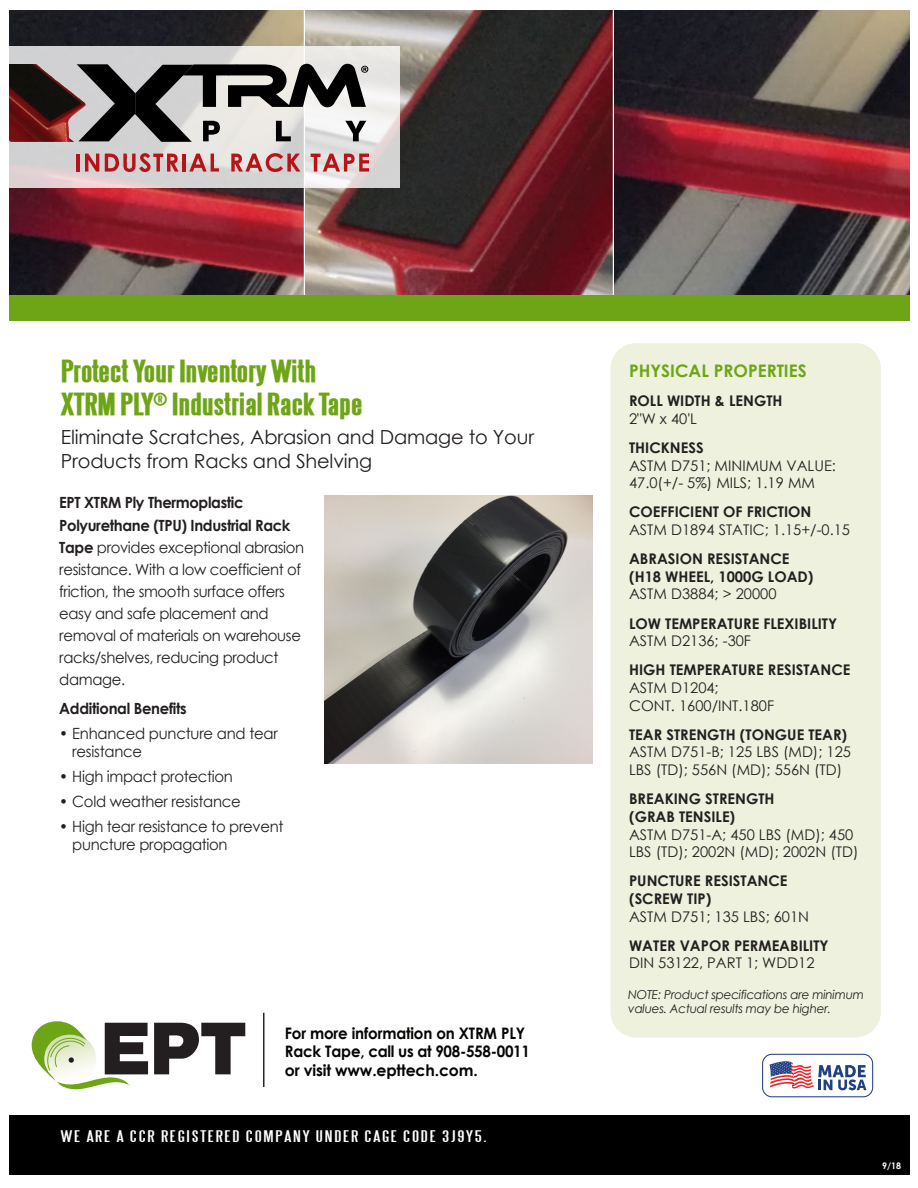
<style>
.page{position:relative;width:918px;height:1188px;background:#fff}
.page>*{position:absolute;margin:0;border:0;box-sizing:border-box;transform-origin:0 0}
.t1{font:700 27.45px/32.4px "Steelfish";letter-spacing:-.01em;color:#6ea516;scale:1.45 1}
.t2{font:19.35px/24.3px "Century Gothic";letter-spacing:-.01em;color:#231f20}
.t3{font:700 17.25px "Century Gothic";color:#6ea516}
.t4{font:700 15.9px/18.8px "Century Gothic";letter-spacing:-.01em;color:#050504;scale:.95 1}
.t5{font:15.45px/22px "Century Gothic";letter-spacing:-.025em;color:#231f20;scale:.96 1}
.t6{font:700 15.45px "Century Gothic";letter-spacing:-.02em;color:#231f20;scale:.96 1}
.t7{font:14.7px/17.7px "Century Gothic";color:#231f20}
.t8{font:700 14.7px/17.7px "Century Gothic";color:#231f20}
.t9{font:14.7px "Steelfish";letter-spacing:.075em;color:#fff;scale:1.6 1}
.t10{font:italic 12.3px/13.6px "Century Gothic";letter-spacing:-.02em;color:#231f20}
.t11{font:700 9px "Century Gothic";color:#fff}
.s1{font-weight:700}
</style>
<div class="page">
<div style="left:610px;top:343px;width:271px;height:695px;background:#edf1dd;border-radius:26px"></div>
<img style="left:614px;top:10px;width:295px;height:286px">
<img style="left:10px;top:10px;width:604px;height:286px">
<div style="left:10px;top:1115px;width:899px;height:59px;background:#000"></div>
<div style="left:10px;top:296px;width:899px;height:25px;background:#6ea516"></div>
<img style="left:325px;top:495px;width:267px;height:268px">
<svg style="left:154px;top:1023px;width:91px;height:51px"></svg>
<svg style="left:31px;top:1021px;width:117px;height:69px"></svg>
<hr style="left:263px;top:1013px;width:1px;height:74px;background:#231f20">
<svg style="left:770px;top:1061px;width:97px;height:29px"></svg>
<div style="left:762px;top:1054px;width:111px;height:43px;border:1px solid #214082;border-radius:9px"></div>
<svg style="left:10px;top:46px;width:389px;height:141px;background:#dddada"></svg>
<img style="left:10px;top:64px;width:67px;height:78px">
<svg style="left:77px;top:64px;width:291px;height:78px;background:#838282"></svg>
<hr style="left:76px;top:154px;width:4px;height:18px;background:#b61419">
<svg style="left:85px;top:154px;width:14px;height:18px"></svg>
<svg style="left:105px;top:153px;width:74px;height:19px"></svg>
<hr style="left:182px;top:154px;width:4px;height:18px;background:#b61419">
<svg style="left:189px;top:154px;width:30px;height:18px"></svg>
<svg style="left:231px;top:153px;width:69px;height:19px"></svg>
<svg style="left:311px;top:154px;width:58px;height:18px"></svg>
<h1 class="t1" style="left:61px;top:355px;width:210px">Protect Your Inventory With<br>XTRM PLY® Industrial Rack Tape</h1>
<p class="t2" style="left:61px;top:424px;width:475px">Eliminate Scratches, Abrasion and Damage to Your<br>Products from Racks and Shelving</p>
<p class="t5" style="left:59px;top:492px;width:257px"><span class="s1">EPT XTRM Ply Thermoplastic<br>Polyurethane (TPU) Industrial Rack<br>Tape</span> provides exceptional abrasion resistance. With a low coefficient of friction, the smooth surface offers easy and safe placement and removal of materials on warehouse racks/shelves, reducing product damage.</p>
<p class="t6" style="left:59px;top:699px;width:134px">Additional Benefits</p>
<p class="t5" style="left:72px;top:725px;width:216px;line-height:17.7px;text-indent:-13px">• Enhanced puncture and tear resistance</p>
<p class="t5" style="left:59px;top:765px;width:182px">• High impact protection</p>
<p class="t5" style="left:59px;top:790px;width:190px">• Cold weather resistance</p>
<p class="t5" style="left:72px;top:817px;width:221px;line-height:17.7px;text-indent:-13px">• High tear resistance to prevent puncture propagation</p>
<p class="t4" style="left:285px;top:1023px;width:260px">For more information on XTRM PLY<br>Rack Tape, call us at 908-558-0011 or visit www.epttech.com.</p>
<p class="t9" style="left:61px;top:1128px;width:267px">WE ARE A CCR REGISTERED COMPANY UNDER CAGE CODE 3J9Y5.</p>
<p class="t3" style="left:629px;top:360px;width:179px">PHYSICAL PROPERTIES</p>
<p class="t8" style="left:629px;top:392px;width:155px">ROLL WIDTH &amp; LENGTH</p>
<p class="t7" style="left:629px;top:409px;width:69px">2"W x 40'L</p>
<p class="t8" style="left:629px;top:438px;width:76px">THICKNESS</p>
<p class="t7" style="left:629px;top:456px;width:208px">ASTM D751; MINIMUM VALUE:<br>47.0(+/- 5%) MILS; 1.19 MM</p>
<p class="t8" style="left:629px;top:503px;width:184px">COEFFICIENT OF FRICTION</p>
<p class="t7" style="left:629px;top:521px;width:222px">ASTM D1894 STATIC; 1.15+/-0.15</p>
<p class="t8" style="left:629px;top:550px;width:186px">ABRASION RESISTANCE (H18 WHEEL, 1000G LOAD)</p>
<p class="t7" style="left:629px;top:585px;width:149px">ASTM D3884; &gt; 20000</p>
<p class="t8" style="left:629px;top:614px;width:210px">LOW TEMPERATURE FLEXIBILITY</p>
<p class="t7" style="left:629px;top:632px;width:123px">ASTM D2136; -30F</p>
<p class="t8" style="left:629px;top:661px;width:223px">HIGH TEMPERATURE RESISTANCE</p>
<p class="t7" style="left:629px;top:679px;width:147px">ASTM D1204;<br>CONT. 1600/INT.180F</p>
<p class="t8" style="left:629px;top:725px;width:220px">TEAR STRENGTH (TONGUE TEAR)</p>
<p class="t7" style="left:629px;top:743px;width:223px">ASTM D751-B; 125 LBS (MD); 125<br>LBS (TD); 556N (MD); 556N (TD)</p>
<p class="t8" style="left:629px;top:790px;width:147px">BREAKING STRENGTH (GRAB TENSILE)</p>
<p class="t7" style="left:629px;top:825px;width:231px">ASTM D751-A; 450 LBS (MD); 450<br>LBS (TD); 2002N (MD); 2002N (TD)</p>
<p class="t8" style="left:629px;top:872px;width:160px">PUNCTURE RESISTANCE (SCREW TIP)</p>
<p class="t7" style="left:629px;top:907px;width:182px">ASTM D751; 135 LBS; 601N</p>
<p class="t8" style="left:629px;top:936px;width:201px">WATER VAPOR PERMEABILITY</p>
<p class="t7" style="left:629px;top:954px;width:187px">DIN 53122, PART 1; WDD12</p>
<p class="t10" style="left:628px;top:988px;width:237px">NOTE: Product specifications are minimum values. Actual results may be higher.</p>
<p class="t11" style="left:882px;top:1160px;width:20px">9/18</p>
</div>
